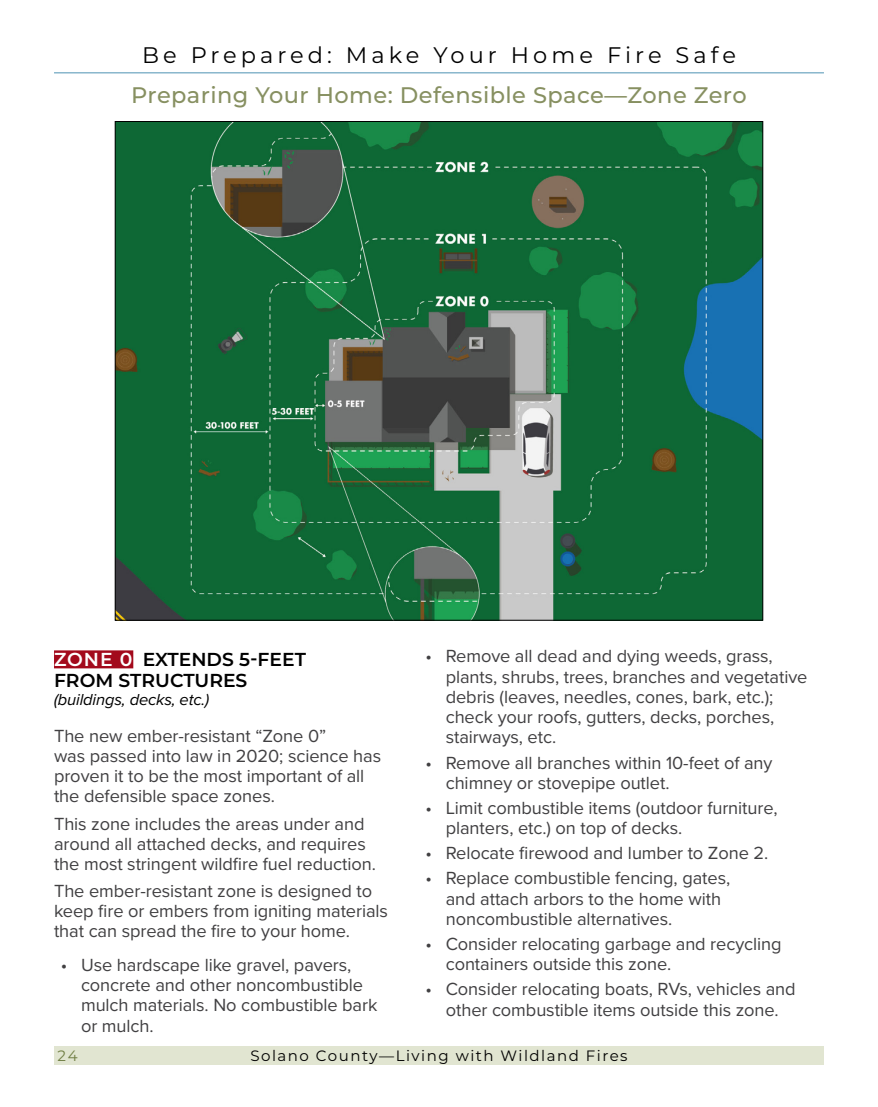
<style>
.page{position:relative;width:878px;height:1107px;background:#fff}
.page>*{position:absolute;margin:0;border:0;box-sizing:border-box;transform-origin:0 0}
.Page_Header__green_u_c__TOC{font:500 22.5px "Montserrat";letter-spacing:.02em;color:#879061}
.Mater_Headers__No_TOC{font:22.5px "Montserrat";letter-spacing:.18em;color:#000}
.Subhead_Zones{font:600 18.75px/21px "Montserrat";color:#000}
.body_basic_No_1st_line_indent{font:18.15px/20.2px "Proxima Nova";letter-spacing:-.005em;color:#414042}
.Subhead_Zones-2{font:italic 16.5px "Proxima Nova";letter-spacing:-.01em;color:#000}
.t1{font:15px "Montserrat";letter-spacing:.1em;color:#000}
.t2{font:15px "Montserrat";color:#707e44}
.s1{color:#fff}
</style>
<div class="page">
<div style="left:54px;top:1046px;width:770px;height:19px;background:#e1e5d1"></div>
<hr style="left:54px;top:72px;width:770px;height:1px;background:#629fbc">
<div style="left:54px;top:650px;width:79px;height:18px;background:#a30a1c"></div>
<img style="left:117px;top:123px;width:644px;height:496px">
<p class="Mater_Headers__No_TOC" style="left:142px;top:40px;width:595px">Be Prepared: Make Your Home Fire Safe</p>
<p class="Page_Header__green_u_c__TOC" style="left:131px;top:79px;width:616px">Preparing Your Home: Defensible Space—Zone Zero</p>
<p class="Subhead_Zones" style="left:54px;top:648px;width:253px"><span class="s1">ZONE 0</span> EXTENDS 5-FEET<br>FROM STRUCTURES</p>
<p class="Subhead_Zones-2" style="left:54px;top:687px;width:157px">(buildings, decks, etc.)</p>
<p class="body_basic_No_1st_line_indent" style="left:54px;top:726px;width:328px">The new ember-resistant “Zone 0”<br>was passed into law in 2020; science has proven it to be the most important of all the defensible space zones.</p>
<p class="body_basic_No_1st_line_indent" style="left:54px;top:813px;width:323px">This zone includes the areas under and around all attached decks, and requires the most stringent wildfire fuel reduction.</p>
<p class="body_basic_No_1st_line_indent" style="left:54px;top:880px;width:335px">The ember-resistant zone is designed to keep fire or embers from igniting materials that can spread the fire to your home.</p>
<p class="body_basic_No_1st_line_indent" style="left:81px;top:954px;width:298px;text-indent:-20px">• Use hardscape like gravel, pavers, concrete and other noncombustible mulch materials. No combustible bark or mulch.</p>
<p class="body_basic_No_1st_line_indent" style="left:446px;top:645px;width:363px;text-indent:-20px">• Remove all dead and dying weeds, grass, plants, shrubs, trees, branches and vegetative debris (leaves, needles, cones, bark, etc.); check your roofs, gutters, decks, porches, stairways, etc.</p>
<p class="body_basic_No_1st_line_indent" style="left:446px;top:752px;width:328px;text-indent:-20px">• Remove all branches within 10-feet of any chimney or stovepipe outlet.</p>
<p class="body_basic_No_1st_line_indent" style="left:446px;top:797px;width:333px;text-indent:-20px">• Limit combustible items (outdoor furniture, planters, etc.) on top of decks.</p>
<p class="body_basic_No_1st_line_indent" style="left:425px;top:842px;width:344px">• Relocate firewood and lumber to Zone 2.</p>
<p class="body_basic_No_1st_line_indent" style="left:446px;top:867px;width:286px;text-indent:-20px">• Replace combustible fencing, gates, and attach arbors to the home with noncombustible alternatives.</p>
<p class="body_basic_No_1st_line_indent" style="left:446px;top:933px;width:337px;text-indent:-20px">• Consider relocating garbage and recycling containers outside this zone.</p>
<p class="body_basic_No_1st_line_indent" style="left:425px;top:978px;width:372px;text-align:center">• Consider relocating boats, RVs, vehicles and other combustible items outside this zone.</p>
<p class="t2" style="left:57px;top:1045px;width:22px">24</p>
<p class="t1" style="left:250px;top:1045px;width:378px">Solano County—Living with Wildland Fires</p>
</div>
